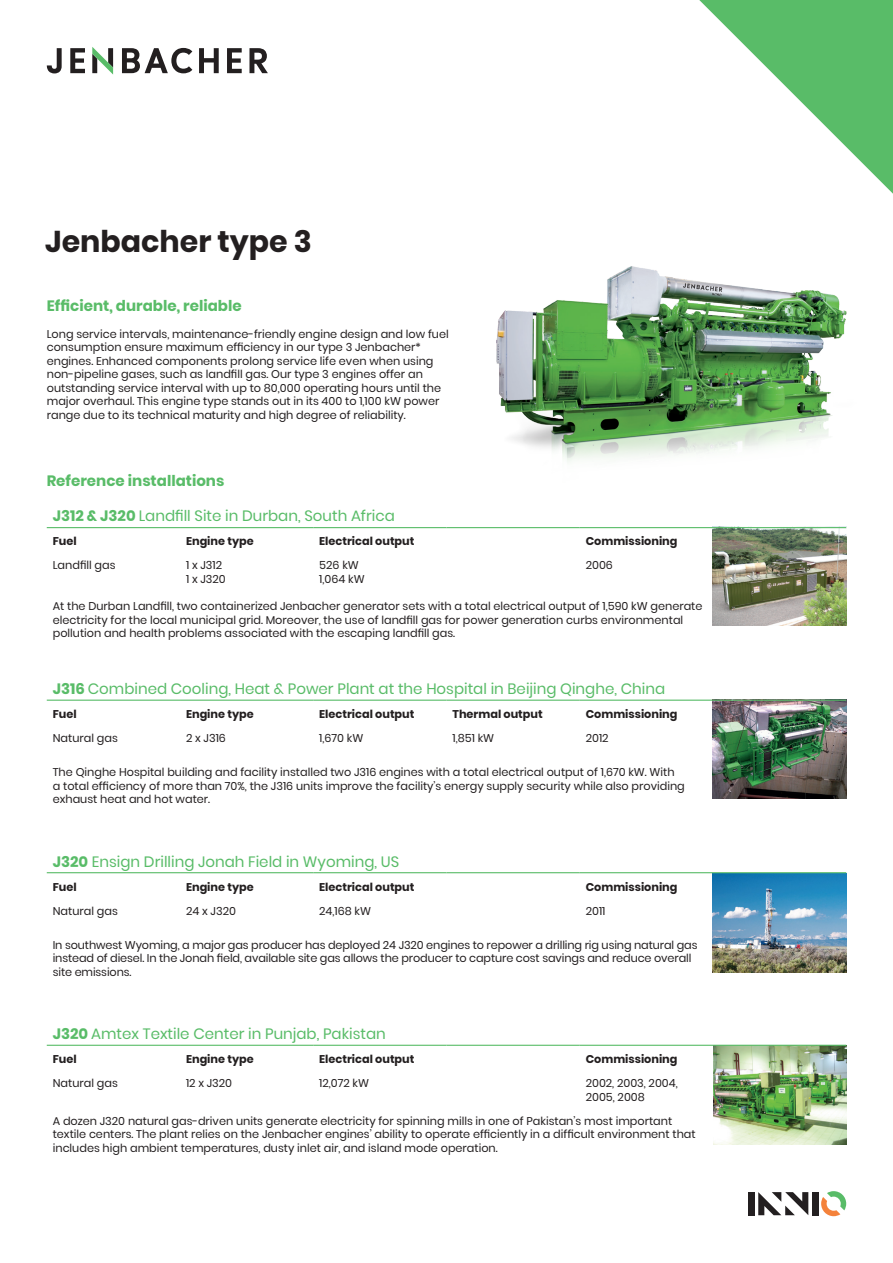
<style>
.page{position:relative;width:893px;height:1263px;background:#fff}
.page>*{position:absolute;margin:0;border:0;box-sizing:border-box;transform-origin:0 0}
.Titel{font:700 30px "Poppins";color:#231f20}
.t1{font:15px "Poppins";color:#59bc68}
.Fliess_headline{font:700 15px "Poppins";color:#59bc68}
.Fliesstext{font:11.25px/13.5px "Poppins";color:#231f20}
.t2{font:700 11.25px "Poppins";color:#231f20}
.s1{font-weight:700}
</style>
<div class="page">
<img style="left:496px;top:266px;width:351px;height:196px">
<img style="left:713px;top:528px;width:133px;height:97px">
<hr style="left:47px;top:527px;width:133px;height:1px;background:#59bc68">
<hr style="left:180px;top:527px;width:133px;height:1px;background:#59bc68">
<hr style="left:313px;top:527px;width:133px;height:1px;background:#59bc68">
<hr style="left:446px;top:527px;width:134px;height:1px;background:#59bc68">
<hr style="left:580px;top:527px;width:133px;height:1px;background:#59bc68">
<hr style="left:713px;top:527px;width:133px;height:1px;background:#59bc68">
<img style="left:713px;top:701px;width:133px;height:97px">
<hr style="left:47px;top:700px;width:133px;height:1px;background:#59bc68">
<hr style="left:180px;top:700px;width:133px;height:1px;background:#59bc68">
<hr style="left:313px;top:700px;width:133px;height:1px;background:#59bc68">
<hr style="left:446px;top:700px;width:134px;height:1px;background:#59bc68">
<hr style="left:580px;top:700px;width:133px;height:1px;background:#59bc68">
<hr style="left:713px;top:700px;width:133px;height:1px;background:#59bc68">
<img style="left:713px;top:1046px;width:133px;height:98px">
<hr style="left:47px;top:1045px;width:133px;height:1px;background:#59bc68">
<hr style="left:180px;top:1045px;width:133px;height:1px;background:#59bc68">
<hr style="left:313px;top:1045px;width:133px;height:1px;background:#59bc68">
<hr style="left:446px;top:1045px;width:134px;height:1px;background:#59bc68">
<hr style="left:580px;top:1045px;width:133px;height:1px;background:#59bc68">
<hr style="left:713px;top:1045px;width:133px;height:1px;background:#59bc68">
<svg style="left:122px;top:48px;width:70px;height:25px"></svg>
<svg style="left:199px;top:48px;width:20px;height:25px"></svg>
<svg style="left:227px;top:48px;width:15px;height:25px"></svg>
<svg style="left:249px;top:48px;width:19px;height:25px"></svg>
<svg style="left:70px;top:48px;width:15px;height:25px"></svg>
<svg style="left:47px;top:48px;width:15px;height:25px"></svg>
<svg style="left:92px;top:47px;width:21px;height:28px"></svg>
<div style="left:748px;top:1192px;width:6px;height:23px;background:#231f20"></div>
<div style="left:812px;top:1192px;width:6px;height:23px;background:#231f20"></div>
<svg style="left:758px;top:1192px;width:50px;height:23px"></svg>
<svg style="left:821px;top:1191px;width:25px;height:25px"></svg>
<img style="left:713px;top:873px;width:133px;height:99px">
<hr style="left:47px;top:872px;width:133px;height:1px;background:#59bc68">
<hr style="left:180px;top:872px;width:133px;height:1px;background:#59bc68">
<hr style="left:313px;top:872px;width:133px;height:1px;background:#59bc68">
<hr style="left:446px;top:872px;width:134px;height:1px;background:#59bc68">
<hr style="left:580px;top:872px;width:133px;height:1px;background:#59bc68">
<hr style="left:713px;top:872px;width:133px;height:1px;background:#59bc68">
<svg style="left:699px;top:0;width:194px;height:194px"></svg>
<p class="Titel" style="left:45px;top:224px;width:268px">Jenbacher type 3</p>
<p class="Fliess_headline" style="left:47px;top:297px;width:196px">Efficient, durable, reliable</p>
<p class="Fliesstext" style="left:47px;top:327px;width:403px">Long service intervals, maintenance-friendly engine design and low fuel consumption ensure maximum efficiency in our type 3 Jenbacher* engines. Enhanced components prolong service life even when using non-pipeline gases, such as landfill gas. Our type 3 engines offer an outstanding service interval with up to 80,000 operating hours until the major overhaul. This engine type stands out in its 400 to 1,100 kW power range due to its technical maturity and high degree of reliability.</p>
<p class="Fliess_headline" style="left:47px;top:472px;width:179px">Reference installations</p>
<p class="t1" style="left:53px;top:507px;width:344px"><span class="s1">J312 &amp; J320</span> Landfill Site in Durban, South Africa</p>
<p class="t2" style="left:53px;top:535px;width:25px">Fuel</p>
<p class="t2" style="left:186px;top:535px;width:69px">Engine type</p>
<p class="t2" style="left:319px;top:535px;width:97px">Electrical output</p>
<p class="t2" style="left:586px;top:535px;width:93px">Commissioning</p>
<p class="Fliesstext" style="left:53px;top:559px;width:64px">Landfill gas</p>
<p class="Fliesstext" style="left:186px;top:559px;width:38px">1 x J312</p>
<p class="Fliesstext" style="left:186px;top:572px;width:41px">1 x J320</p>
<p class="Fliesstext" style="left:319px;top:559px;width:47px">526 kW<br>1,064 kW</p>
<p class="Fliesstext" style="left:586px;top:559px;width:29px">2006</p>
<p class="Fliesstext" style="left:53px;top:599px;width:651px">At the Durban Landfill, two containerized Jenbacher generator sets with a total electrical output of 1,590 kW generate electricity for the local municipal grid. Moreover, the use of landfill gas for power generation curbs environmental pollution and health problems associated with the escaping landfill gas.</p>
<p class="t1" style="left:53px;top:680px;width:614px"><span class="s1">J316</span> Combined Cooling, Heat &amp; Power Plant at the Hospital in Beijing Qinghe, China</p>
<p class="t2" style="left:53px;top:707px;width:25px">Fuel</p>
<p class="t2" style="left:186px;top:707px;width:69px">Engine type</p>
<p class="t2" style="left:319px;top:707px;width:97px">Electrical output</p>
<p class="t2" style="left:452px;top:707px;width:92px">Thermal output</p>
<p class="t2" style="left:586px;top:707px;width:93px">Commissioning</p>
<p class="Fliesstext" style="left:53px;top:731px;width:67px">Natural gas</p>
<p class="Fliesstext" style="left:186px;top:731px;width:41px">2 x J316</p>
<p class="Fliesstext" style="left:319px;top:731px;width:46px">1,670 kW</p>
<p class="Fliesstext" style="left:452px;top:731px;width:43px">1,851 kW</p>
<p class="Fliesstext" style="left:586px;top:731px;width:24px">2012</p>
<p class="Fliesstext" style="left:53px;top:765px;width:634px">The Qinghe Hospital building and facility installed two J316 engines with a total electrical output of 1,670 kW. With a total efficiency of more than 70%, the J316 units improve the facility’s energy supply security while also providing exhaust heat and hot water.</p>
<p class="t1" style="left:53px;top:852px;width:348px"><span class="s1">J320</span> Ensign Drilling Jonah Field in Wyoming, US</p>
<p class="t2" style="left:53px;top:880px;width:25px">Fuel</p>
<p class="t2" style="left:186px;top:880px;width:69px">Engine type</p>
<p class="t2" style="left:319px;top:880px;width:97px">Electrical output</p>
<p class="t2" style="left:586px;top:880px;width:93px">Commissioning</p>
<p class="Fliesstext" style="left:53px;top:904px;width:67px">Natural gas</p>
<p class="Fliesstext" style="left:186px;top:904px;width:51px">24 x J320</p>
<p class="Fliesstext" style="left:319px;top:904px;width:53px">24,168 kW</p>
<p class="Fliesstext" style="left:586px;top:904px;width:21px">2011</p>
<p class="Fliesstext" style="left:53px;top:938px;width:646px">In southwest Wyoming, a major gas producer has deployed 24 J320 engines to repower a drilling rig using natural gas instead of diesel. In the Jonah field, available site gas allows the producer to capture cost savings and reduce overall site emissions.</p>
<p class="t1" style="left:53px;top:1025px;width:335px"><span class="s1">J320</span> Amtex Textile Center in Punjab, Pakistan</p>
<p class="t2" style="left:53px;top:1052px;width:25px">Fuel</p>
<p class="t2" style="left:186px;top:1052px;width:69px">Engine type</p>
<p class="t2" style="left:319px;top:1052px;width:97px">Electrical output</p>
<p class="t2" style="left:586px;top:1052px;width:93px">Commissioning</p>
<p class="Fliesstext" style="left:53px;top:1076px;width:67px">Natural gas</p>
<p class="Fliesstext" style="left:186px;top:1076px;width:48px">12 x J320</p>
<p class="Fliesstext" style="left:319px;top:1076px;width:51px">12,072 kW</p>
<p class="Fliesstext" style="left:586px;top:1076px;width:94px">2002, 2003, 2004,<br>2005, 2008</p>
<p class="Fliesstext" style="left:53px;top:1114px;width:644px">A dozen J320 natural gas-driven units generate electricity for spinning mills in one of Pakistan’s most important textile centers. The plant relies on the Jenbacher engines’ ability to operate efficiently in a difficult environment that includes high ambient temperatures, dusty inlet air, and island mode operation.</p>
</div>
